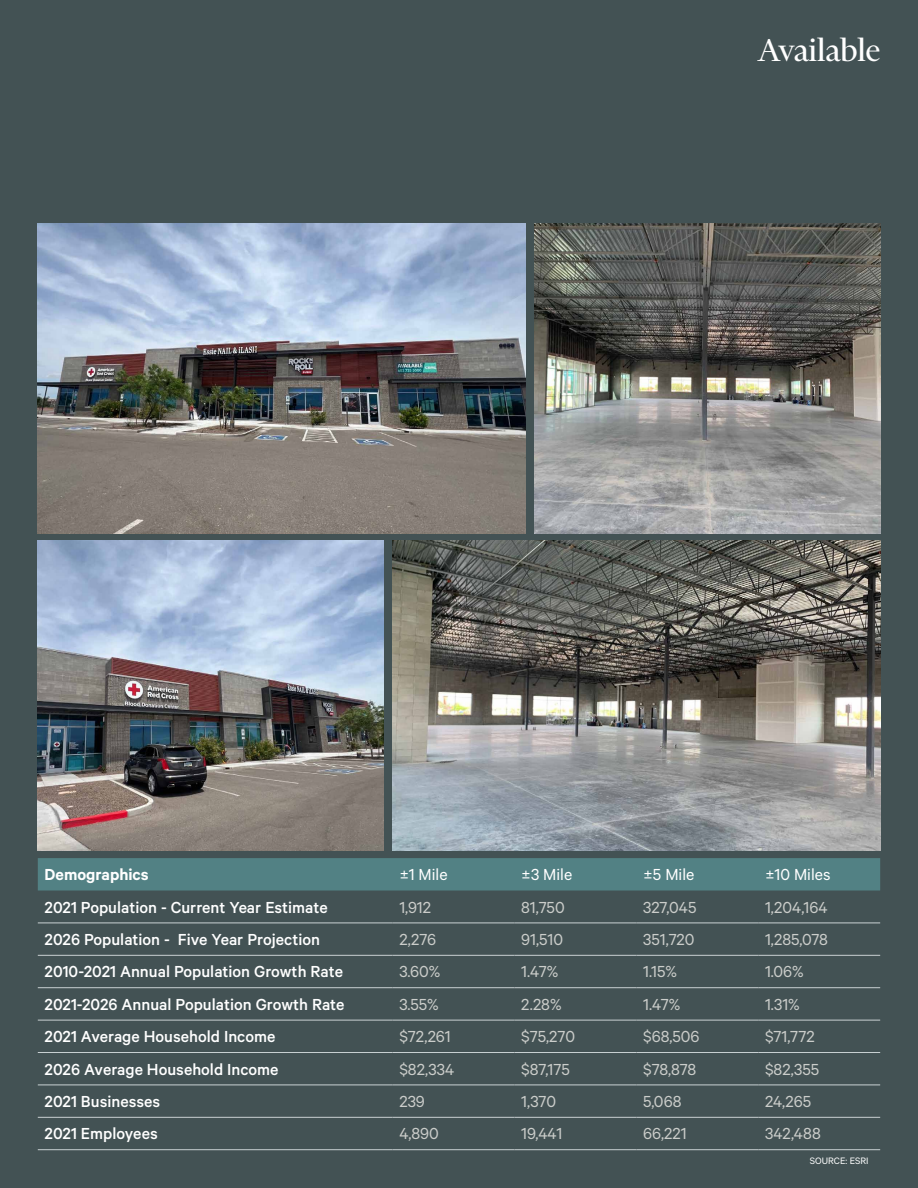
<style>
.page{position:relative;width:918px;height:1188px;background:#435254}
.page>*{position:absolute;margin:0;border:0;box-sizing:border-box;transform-origin:0 0}
.t1{font:36px "Financier Display";color:#fff}
.t2{font:500 18px "Calibre";color:#fff}
.t3{font:18px "Calibre";color:#cbcdca}
.t4{font:18px "Calibre";color:#fff}
.t5{font:600 18px "Calibre";color:#fff}
.t6{font:10.5px "Calibre";color:#fff}
</style>
<div class="page">
<div style="left:38px;top:858px;width:842px;height:33px;background:#528184"></div>
<hr style="left:38px;top:922px;width:355px;height:1px;background:#cad1d3">
<hr style="left:393px;top:922px;width:122px;height:1px;background:#cad1d3">
<hr style="left:515px;top:922px;width:121px;height:1px;background:#cad1d3">
<hr style="left:636px;top:922px;width:122px;height:1px;background:#cad1d3">
<hr style="left:758px;top:922px;width:122px;height:1px;background:#cad1d3">
<hr style="left:38px;top:955px;width:355px;height:1px;background:#cad1d3">
<hr style="left:393px;top:955px;width:122px;height:1px;background:#cad1d3">
<hr style="left:515px;top:955px;width:121px;height:1px;background:#cad1d3">
<hr style="left:636px;top:955px;width:122px;height:1px;background:#cad1d3">
<hr style="left:758px;top:955px;width:122px;height:1px;background:#cad1d3">
<hr style="left:38px;top:987px;width:355px;height:1px;background:#cad1d3">
<hr style="left:393px;top:987px;width:122px;height:1px;background:#cad1d3">
<hr style="left:515px;top:987px;width:121px;height:1px;background:#cad1d3">
<hr style="left:636px;top:987px;width:122px;height:1px;background:#cad1d3">
<hr style="left:758px;top:987px;width:122px;height:1px;background:#cad1d3">
<hr style="left:38px;top:1020px;width:355px;height:1px;background:#cad1d3">
<hr style="left:393px;top:1020px;width:122px;height:1px;background:#cad1d3">
<hr style="left:515px;top:1020px;width:121px;height:1px;background:#cad1d3">
<hr style="left:636px;top:1020px;width:122px;height:1px;background:#cad1d3">
<hr style="left:758px;top:1020px;width:122px;height:1px;background:#cad1d3">
<hr style="left:38px;top:1052px;width:355px;height:1px;background:#cad1d3">
<hr style="left:393px;top:1052px;width:122px;height:1px;background:#cad1d3">
<hr style="left:515px;top:1052px;width:121px;height:1px;background:#cad1d3">
<hr style="left:636px;top:1052px;width:122px;height:1px;background:#cad1d3">
<hr style="left:758px;top:1052px;width:122px;height:1px;background:#cad1d3">
<hr style="left:38px;top:1084px;width:355px;height:1px;background:#cad1d3">
<hr style="left:393px;top:1084px;width:122px;height:1px;background:#cad1d3">
<hr style="left:515px;top:1084px;width:121px;height:1px;background:#cad1d3">
<hr style="left:636px;top:1084px;width:122px;height:1px;background:#cad1d3">
<hr style="left:758px;top:1084px;width:122px;height:1px;background:#cad1d3">
<hr style="left:38px;top:1117px;width:355px;height:1px;background:#cad1d3">
<hr style="left:393px;top:1117px;width:122px;height:1px;background:#cad1d3">
<hr style="left:515px;top:1117px;width:121px;height:1px;background:#cad1d3">
<hr style="left:636px;top:1117px;width:122px;height:1px;background:#cad1d3">
<hr style="left:758px;top:1117px;width:122px;height:1px;background:#cad1d3">
<hr style="left:38px;top:1149px;width:355px;height:1px;background:#cad1d3">
<hr style="left:393px;top:1149px;width:122px;height:1px;background:#cad1d3">
<hr style="left:515px;top:1149px;width:121px;height:1px;background:#cad1d3">
<hr style="left:636px;top:1149px;width:122px;height:1px;background:#cad1d3">
<hr style="left:758px;top:1149px;width:122px;height:1px;background:#cad1d3">
<img style="left:393px;top:540px;width:487px;height:311px">
<img style="left:38px;top:540px;width:345px;height:311px">
<img style="left:38px;top:223px;width:487px;height:311px">
<img style="left:535px;top:223px;width:345px;height:311px">
<h1 class="t1" style="left:757px;top:32px;width:124px">Available</h1>
<p class="t5" style="left:45px;top:864px;width:106px">Demographics</p>
<p class="t4" style="left:399px;top:864px;width:50px">±1 Mile</p>
<p class="t4" style="left:521px;top:864px;width:53px">±3 Mile</p>
<p class="t4" style="left:643px;top:864px;width:53px">±5 Mile</p>
<p class="t4" style="left:765px;top:864px;width:67px">±10 Miles</p>
<p class="t2" style="left:45px;top:896px;width:285px">2021 Population - Current Year Estimate</p>
<p class="t3" style="left:399px;top:896px;width:33px">1,912</p>
<p class="t3" style="left:521px;top:896px;width:45px">81,750</p>
<p class="t3" style="left:643px;top:896px;width:55px">327,045</p>
<p class="t3" style="left:765px;top:896px;width:64px">1,204,164</p>
<p class="t2" style="left:45px;top:929px;width:277px">2026 Population - Five Year Projection</p>
<p class="t3" style="left:399px;top:929px;width:38px">2,276</p>
<p class="t3" style="left:521px;top:929px;width:43px">91,510</p>
<p class="t3" style="left:643px;top:929px;width:53px">351,720</p>
<p class="t3" style="left:765px;top:929px;width:64px">1,285,078</p>
<p class="t2" style="left:45px;top:961px;width:300px">2010-2021 Annual Population Growth Rate</p>
<p class="t3" style="left:399px;top:961px;width:42px">3.60%</p>
<p class="t3" style="left:521px;top:961px;width:39px">1.47%</p>
<p class="t3" style="left:643px;top:961px;width:35px">1.15%</p>
<p class="t3" style="left:765px;top:961px;width:40px">1.06%</p>
<p class="t2" style="left:45px;top:994px;width:302px">2021-2026 Annual Population Growth Rate</p>
<p class="t3" style="left:399px;top:994px;width:41px">3.55%</p>
<p class="t3" style="left:521px;top:994px;width:42px">2.28%</p>
<p class="t3" style="left:643px;top:994px;width:39px">1.47%</p>
<p class="t3" style="left:765px;top:994px;width:36px">1.31%</p>
<p class="t2" style="left:45px;top:1026px;width:232px">2021 Average Household Income</p>
<p class="t3" style="left:399px;top:1026px;width:53px">$72,261</p>
<p class="t3" style="left:521px;top:1026px;width:55px">$75,270</p>
<p class="t3" style="left:643px;top:1026px;width:58px">$68,506</p>
<p class="t3" style="left:765px;top:1026px;width:51px">$71,772</p>
<p class="t2" style="left:45px;top:1058px;width:236px">2026 Average Household Income</p>
<p class="t3" style="left:399px;top:1058px;width:56px">$82,334</p>
<p class="t3" style="left:521px;top:1058px;width:50px">$87,175</p>
<p class="t3" style="left:643px;top:1058px;width:55px">$78,878</p>
<p class="t3" style="left:765px;top:1058px;width:56px">$82,355</p>
<p class="t2" style="left:45px;top:1091px;width:117px">2021 Businesses</p>
<p class="t3" style="left:399px;top:1091px;width:27px">239</p>
<p class="t3" style="left:521px;top:1091px;width:36px">1,370</p>
<p class="t3" style="left:643px;top:1091px;width:40px">5,068</p>
<p class="t3" style="left:765px;top:1091px;width:48px">24,265</p>
<p class="t2" style="left:45px;top:1123px;width:115px">2021 Employees</p>
<p class="t3" style="left:399px;top:1123px;width:41px">4,890</p>
<p class="t3" style="left:521px;top:1123px;width:43px">19,441</p>
<p class="t3" style="left:643px;top:1123px;width:45px">66,221</p>
<p class="t3" style="left:765px;top:1123px;width:57px">342,488</p>
<p class="t6" style="left:810px;top:1154px;width:60px">SOURCE: ESRI</p>
</div>
